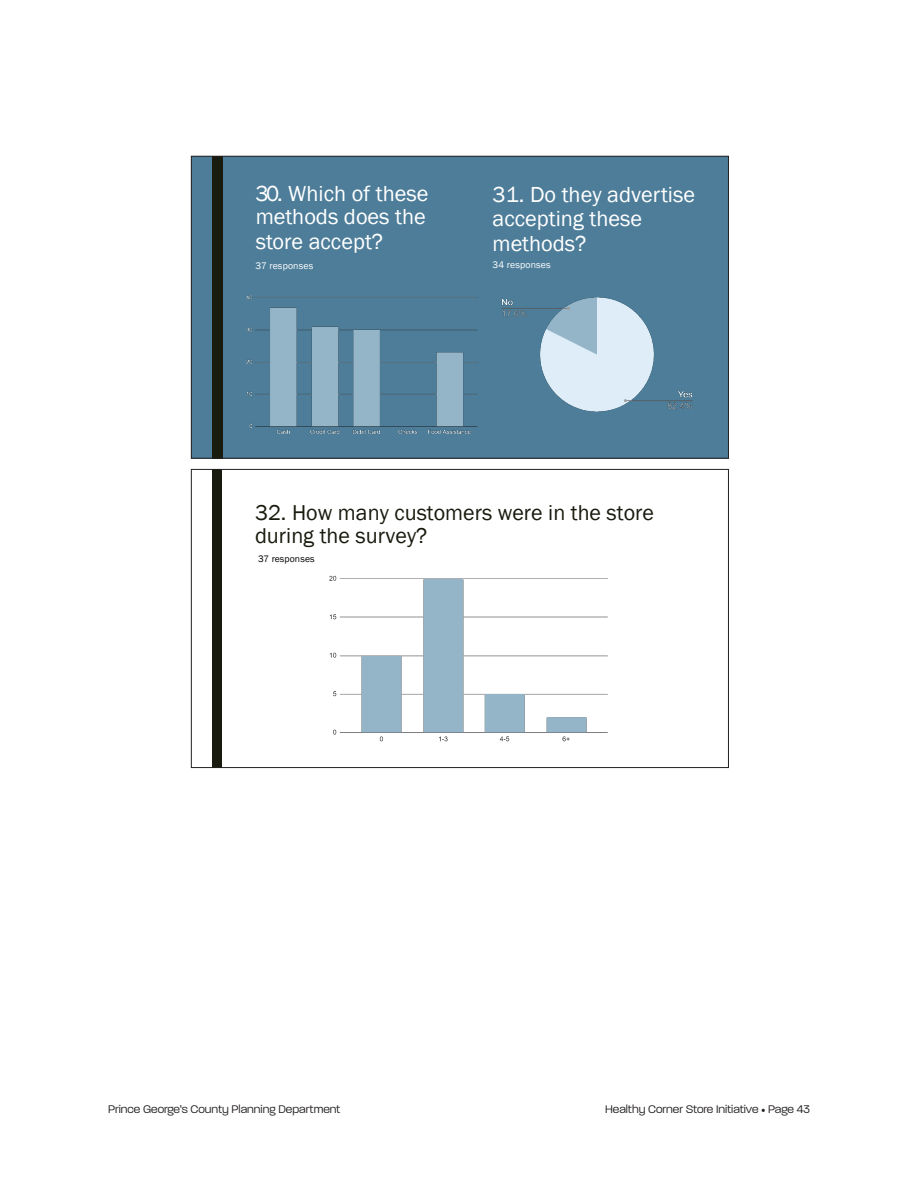
<style>
.page{position:relative;width:918px;height:1188px;background:#fff}
.page>*{position:absolute;margin:0;border:0;box-sizing:border-box;transform-origin:0 0}
.t1{font:22.35px/24.2px "Franklin Gothic";color:#fff}
.t2{font:22.05px/23.4px "Franklin Gothic";color:#191b0e}
.t3{font:300 12px "Paralucent";color:#231f20}
.t4{font:9.75px "Franklin Gothic";letter-spacing:.015em;color:#fff}
.t5{font:9.6px "Franklin Gothic";letter-spacing:.015em;color:#000}
.s1{font-family:"Kepler Std";font-weight:700}
</style>
<div class="page">
<div style="left:191px;top:156px;width:538px;height:302px;background:#4d7d99"></div>
<div style="left:212px;top:156px;width:10px;height:302px;background:#191b0e"></div>
<img style="left:246px;top:295px;width:232px;height:139px">
<img style="left:501px;top:297px;width:192px;height:115px">
<div style="left:191px;top:156px;width:538px;height:302px;border:1px solid #231f20"></div>
<div style="left:212px;top:469px;width:10px;height:299px;background:#191b0e"></div>
<img style="left:329px;top:575px;width:279px;height:167px">
<div style="left:191px;top:469px;width:538px;height:299px;border:1px solid #231f20"></div>
<p class="t1" style="left:256px;top:182px;width:174px">30. Which of these methods does the store accept?</p>
<p class="t4" style="left:256px;top:260px;width:59px">37 responses</p>
<p class="t1" style="left:493px;top:183px;width:204px">31. Do they advertise accepting these methods?</p>
<p class="t4" style="left:493px;top:258px;width:60px">34 responses</p>
<p class="t2" style="left:255px;top:501px;width:401px">32. How many customers were in the store during the survey?</p>
<p class="t5" style="left:258px;top:553px;width:58px">37 responses</p>
<p class="t3" style="left:108px;top:1102px;width:234px">Prince George’s County Planning Department</p>
<p class="t3" style="left:605px;top:1102px;width:206px">Healthy Corner Store Initiative <span class="s1">•</span> Page 43</p>
</div>
